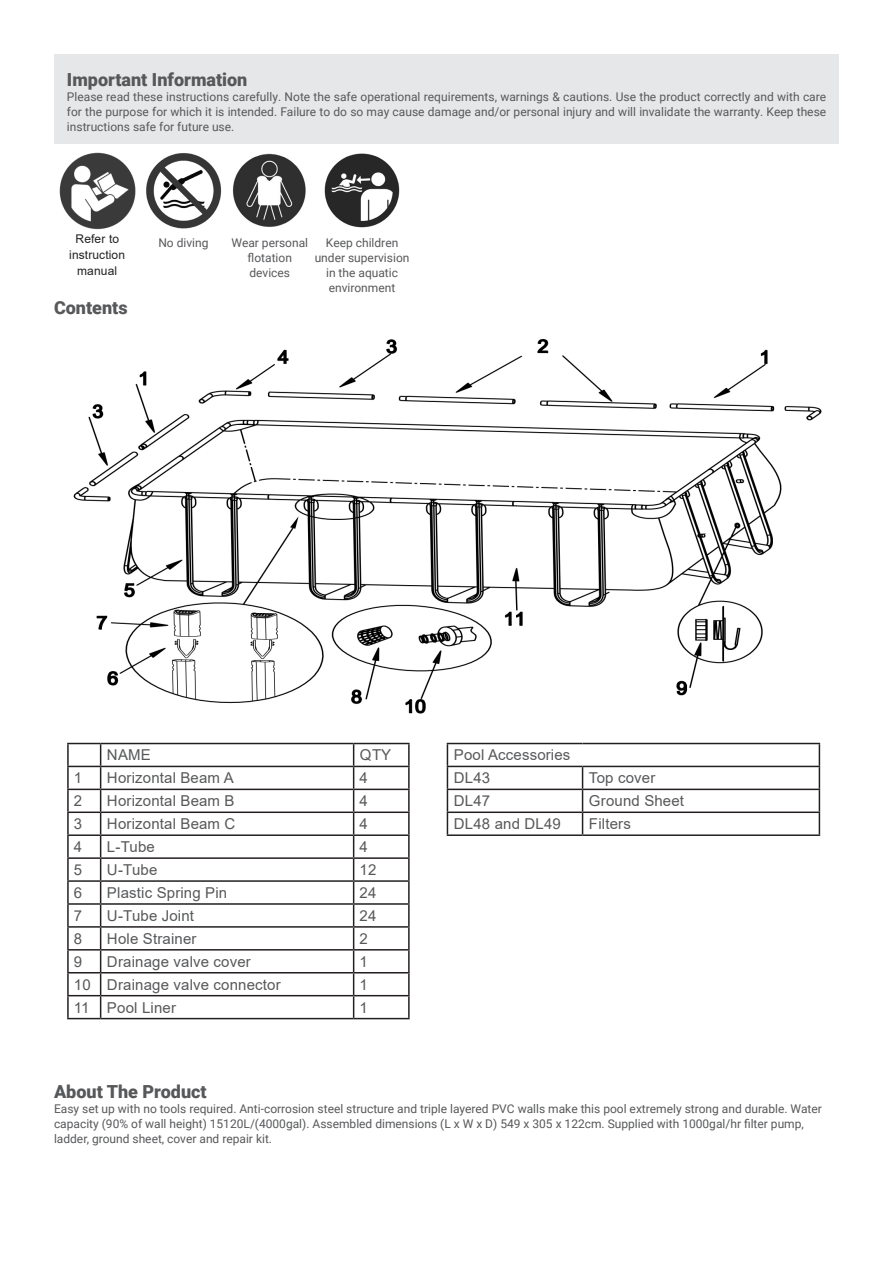
<style>
.page{position:relative;width:893px;height:1263px;background:#fff}
.page>*{position:absolute;margin:0;border:0;box-sizing:border-box;transform-origin:0 0}
.Section_Header{font:900 18px "Roboto";color:#57585a}
.Instructions_Model_N{font:15px "Arial";letter-spacing:.01em;color:#57585a}
.Main_Copy__DO_NOT_MO{font:12px/15px "Roboto";color:#57585a}
.Copy__Justified{font:12px/15px "Roboto";color:#57585a;text-align:justify}
.Bullet_List{font:12px/15px "Roboto";color:#57585a;text-align:center}
.Body{font:12px/15.8px "Arial";letter-spacing:.01em;color:#231f20;text-align:center}
</style>
<div class="page">
<div style="left:54px;top:54px;width:785px;height:89px;background:#e6e7e9"></div>
<img style="left:59px;top:152px;width:77px;height:78px">
<img style="left:324px;top:153px;width:76px;height:75px">
<img style="left:146px;top:153px;width:76px;height:76px">
<img style="left:232px;top:153px;width:74px;height:74px">
<img style="left:73px;top:338px;width:749px;height:376px">
<hr style="left:67px;top:743px;width:34px;height:1px;background:#231f20">
<hr style="left:67px;top:744px;width:2px;height:22px;background:#231f20">
<hr style="left:101px;top:743px;width:253px;height:1px;background:#231f20">
<hr style="left:354px;top:743px;width:56px;height:1px;background:#231f20">
<hr style="left:408px;top:744px;width:2px;height:22px;background:#231f20">
<hr style="left:67px;top:766px;width:34px;height:1px;background:#231f20">
<hr style="left:67px;top:767px;width:2px;height:22px;background:#231f20">
<hr style="left:101px;top:766px;width:253px;height:1px;background:#231f20">
<hr style="left:354px;top:766px;width:56px;height:1px;background:#231f20">
<hr style="left:408px;top:767px;width:2px;height:22px;background:#231f20">
<hr style="left:67px;top:789px;width:34px;height:1px;background:#231f20">
<hr style="left:67px;top:790px;width:2px;height:21px;background:#231f20">
<hr style="left:101px;top:789px;width:253px;height:1px;background:#231f20">
<hr style="left:354px;top:789px;width:56px;height:1px;background:#231f20">
<hr style="left:408px;top:790px;width:2px;height:21px;background:#231f20">
<hr style="left:67px;top:811px;width:34px;height:2px;background:#231f20">
<hr style="left:67px;top:813px;width:2px;height:21px;background:#231f20">
<hr style="left:101px;top:811px;width:253px;height:2px;background:#231f20">
<hr style="left:354px;top:811px;width:56px;height:2px;background:#231f20">
<hr style="left:408px;top:813px;width:2px;height:21px;background:#231f20">
<hr style="left:67px;top:834px;width:34px;height:2px;background:#231f20">
<hr style="left:67px;top:836px;width:2px;height:21px;background:#231f20">
<hr style="left:101px;top:834px;width:253px;height:2px;background:#231f20">
<hr style="left:354px;top:834px;width:56px;height:2px;background:#231f20">
<hr style="left:408px;top:836px;width:2px;height:21px;background:#231f20">
<hr style="left:67px;top:857px;width:34px;height:2px;background:#231f20">
<hr style="left:67px;top:859px;width:2px;height:21px;background:#231f20">
<hr style="left:101px;top:857px;width:253px;height:2px;background:#231f20">
<hr style="left:354px;top:857px;width:56px;height:2px;background:#231f20">
<hr style="left:408px;top:859px;width:2px;height:21px;background:#231f20">
<hr style="left:67px;top:880px;width:34px;height:2px;background:#231f20">
<hr style="left:67px;top:882px;width:2px;height:21px;background:#231f20">
<hr style="left:101px;top:880px;width:253px;height:2px;background:#231f20">
<hr style="left:354px;top:880px;width:56px;height:2px;background:#231f20">
<hr style="left:408px;top:882px;width:2px;height:21px;background:#231f20">
<hr style="left:67px;top:903px;width:34px;height:2px;background:#231f20">
<hr style="left:67px;top:905px;width:2px;height:21px;background:#231f20">
<hr style="left:101px;top:903px;width:253px;height:2px;background:#231f20">
<hr style="left:354px;top:903px;width:56px;height:2px;background:#231f20">
<hr style="left:408px;top:905px;width:2px;height:21px;background:#231f20">
<hr style="left:67px;top:926px;width:34px;height:2px;background:#231f20">
<hr style="left:67px;top:928px;width:2px;height:21px;background:#231f20">
<hr style="left:101px;top:926px;width:253px;height:2px;background:#231f20">
<hr style="left:354px;top:926px;width:56px;height:2px;background:#231f20">
<hr style="left:408px;top:928px;width:2px;height:21px;background:#231f20">
<hr style="left:67px;top:949px;width:34px;height:1px;background:#231f20">
<hr style="left:67px;top:950px;width:2px;height:22px;background:#231f20">
<hr style="left:101px;top:949px;width:253px;height:1px;background:#231f20">
<hr style="left:354px;top:949px;width:56px;height:1px;background:#231f20">
<hr style="left:408px;top:950px;width:2px;height:22px;background:#231f20">
<hr style="left:67px;top:972px;width:34px;height:1px;background:#231f20">
<hr style="left:67px;top:973px;width:2px;height:22px;background:#231f20">
<hr style="left:101px;top:972px;width:253px;height:1px;background:#231f20">
<hr style="left:354px;top:972px;width:56px;height:1px;background:#231f20">
<hr style="left:408px;top:973px;width:2px;height:22px;background:#231f20">
<hr style="left:67px;top:995px;width:34px;height:1px;background:#231f20">
<hr style="left:67px;top:996px;width:2px;height:22px;background:#231f20">
<hr style="left:101px;top:995px;width:253px;height:1px;background:#231f20">
<svg style="left:100px;top:744px;width:1px;height:274px"></svg>
<hr style="left:354px;top:995px;width:56px;height:1px;background:#231f20">
<svg style="left:353px;top:744px;width:1px;height:274px"></svg>
<hr style="left:408px;top:996px;width:2px;height:22px;background:#231f20">
<hr style="left:67px;top:1018px;width:34px;height:1px;background:#231f20">
<hr style="left:101px;top:1018px;width:253px;height:1px;background:#231f20">
<hr style="left:354px;top:1018px;width:56px;height:1px;background:#231f20">
<hr style="left:447px;top:743px;width:136px;height:1px;background:#231f20">
<hr style="left:583px;top:743px;width:237px;height:1px;background:#231f20">
<hr style="left:447px;top:766px;width:136px;height:1px;background:#231f20">
<hr style="left:583px;top:766px;width:237px;height:1px;background:#231f20">
<hr style="left:447px;top:789px;width:136px;height:1px;background:#231f20">
<hr style="left:583px;top:789px;width:237px;height:1px;background:#231f20">
<hr style="left:447px;top:811px;width:136px;height:2px;background:#231f20">
<svg style="left:447px;top:744px;width:1px;height:90px"></svg>
<hr style="left:583px;top:811px;width:237px;height:2px;background:#231f20">
<svg style="left:582px;top:767px;width:1px;height:67px"></svg>
<svg style="left:819px;top:744px;width:1px;height:90px"></svg>
<hr style="left:447px;top:834px;width:136px;height:2px;background:#231f20">
<hr style="left:583px;top:834px;width:237px;height:2px;background:#231f20">
<p class="Section_Header" style="left:67px;top:67px;width:182px">Important Information</p>
<p class="Copy__Justified" style="left:67px;top:88px;width:761px">Please read these instructions carefully. Note the safe operational requirements, warnings &amp; cautions. Use the product correctly and with care for the purpose for which it is intended. Failure to do so may cause damage and/or personal injury and will invalidate the warranty. Keep these instructions safe for future use.</p>
<p class="Body" style="left:69px;top:231px;width:57px">Refer to instruction manual</p>
<p class="Bullet_List" style="left:315px;top:235px;width:96px">Keep children under supervision in the aquatic environment</p>
<p class="Bullet_List" style="left:158px;top:235px;width:52px">No diving</p>
<p class="Bullet_List" style="left:231px;top:235px;width:78px">Wear personal flotation devices</p>
<p class="Section_Header" style="left:54px;top:295px;width:75px">Contents</p>
<p class="Instructions_Model_N" style="left:107px;top:745px;width:46px">NAME</p>
<p class="Instructions_Model_N" style="left:360px;top:745px;width:33px">QTY</p>
<p class="Instructions_Model_N" style="left:74px;top:768px;width:10px">1</p>
<p class="Instructions_Model_N" style="left:107px;top:768px;width:128px">Horizontal Beam A</p>
<p class="Instructions_Model_N" style="left:360px;top:768px;width:10px">4</p>
<p class="Instructions_Model_N" style="left:74px;top:791px;width:10px">2</p>
<p class="Instructions_Model_N" style="left:107px;top:791px;width:129px">Horizontal Beam B</p>
<p class="Instructions_Model_N" style="left:360px;top:791px;width:10px">4</p>
<p class="Instructions_Model_N" style="left:74px;top:814px;width:10px">3</p>
<p class="Instructions_Model_N" style="left:107px;top:814px;width:130px">Horizontal Beam C</p>
<p class="Instructions_Model_N" style="left:360px;top:814px;width:10px">4</p>
<p class="Instructions_Model_N" style="left:74px;top:836px;width:10px">4</p>
<p class="Instructions_Model_N" style="left:107px;top:836px;width:49px">L-Tube</p>
<p class="Instructions_Model_N" style="left:360px;top:836px;width:10px">4</p>
<p class="Instructions_Model_N" style="left:74px;top:859px;width:10px">5</p>
<p class="Instructions_Model_N" style="left:107px;top:859px;width:52px">U-Tube</p>
<p class="Instructions_Model_N" style="left:360px;top:859px;width:18px">12</p>
<p class="Instructions_Model_N" style="left:74px;top:882px;width:10px">6</p>
<p class="Instructions_Model_N" style="left:107px;top:882px;width:122px">Plastic Spring Pin</p>
<p class="Instructions_Model_N" style="left:360px;top:882px;width:18px">24</p>
<p class="Instructions_Model_N" style="left:74px;top:905px;width:10px">7</p>
<p class="Instructions_Model_N" style="left:107px;top:905px;width:89px">U-Tube Joint</p>
<p class="Instructions_Model_N" style="left:360px;top:905px;width:18px">24</p>
<p class="Instructions_Model_N" style="left:74px;top:928px;width:10px">8</p>
<p class="Instructions_Model_N" style="left:107px;top:928px;width:91px">Hole Strainer</p>
<p class="Instructions_Model_N" style="left:360px;top:928px;width:10px">2</p>
<p class="Instructions_Model_N" style="left:74px;top:951px;width:10px">9</p>
<p class="Instructions_Model_N" style="left:107px;top:951px;width:145px">Drainage valve cover</p>
<p class="Instructions_Model_N" style="left:360px;top:951px;width:10px">1</p>
<p class="Instructions_Model_N" style="left:74px;top:974px;width:18px">10</p>
<p class="Instructions_Model_N" style="left:107px;top:974px;width:175px">Drainage valve connector</p>
<p class="Instructions_Model_N" style="left:360px;top:974px;width:10px">1</p>
<p class="Instructions_Model_N" style="left:74px;top:997px;width:17px">11</p>
<p class="Instructions_Model_N" style="left:107px;top:997px;width:71px">Pool Liner</p>
<p class="Instructions_Model_N" style="left:360px;top:997px;width:10px">1</p>
<p class="Instructions_Model_N" style="left:454px;top:745px;width:118px">Pool Accessories</p>
<p class="Instructions_Model_N" style="left:454px;top:768px;width:38px">DL43</p>
<p class="Instructions_Model_N" style="left:589px;top:768px;width:68px">Top cover</p>
<p class="Instructions_Model_N" style="left:454px;top:791px;width:38px">DL47</p>
<p class="Instructions_Model_N" style="left:589px;top:791px;width:97px">Ground Sheet</p>
<p class="Instructions_Model_N" style="left:454px;top:814px;width:109px">DL48 and DL49</p>
<p class="Instructions_Model_N" style="left:589px;top:814px;width:43px">Filters</p>
<p class="Section_Header" style="left:54px;top:1079px;width:154px">About The Product</p>
<p class="Main_Copy__DO_NOT_MO" style="left:54px;top:1101px;width:769px">Easy set up with no tools required. Anti-corrosion steel structure and triple layered PVC walls make this pool extremely strong and durable. Water capacity (90% of wall height) 15120L/(4000gal). Assembled dimensions (L x W x D) 549 x 305 x 122cm. Supplied with 1000gal/hr filter pump, ladder, ground sheet, cover and repair kit.</p>
</div>
